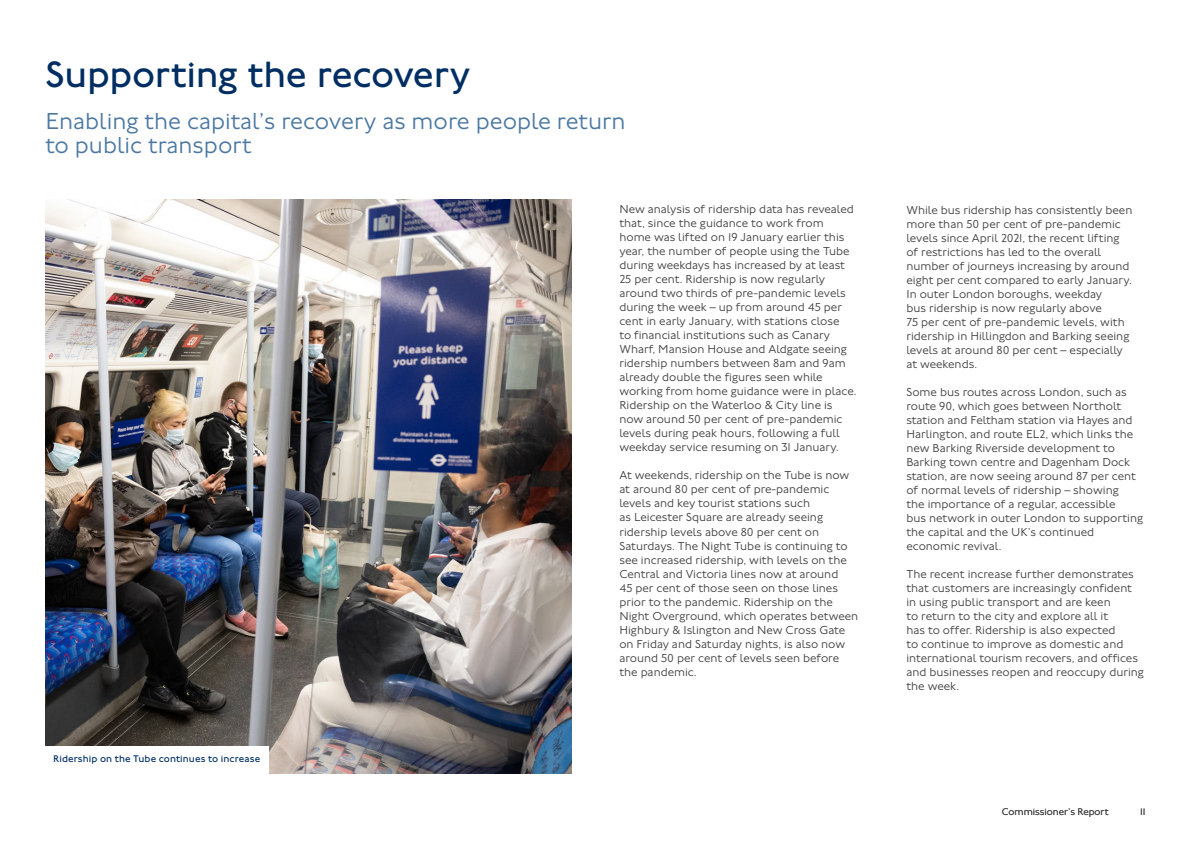
<style>
.page{position:relative;width:1191px;height:842px;background:#fff}
.page>*{position:absolute;margin:0;border:0;box-sizing:border-box;transform-origin:0 0}
.Major_Heading_38_38{font:38px "Johnston 100";letter-spacing:-.01em;color:#002e63}
.Minor_Heading_24_24{font:300 24px/24px "Johnston 100";color:#4c78a2}
.Body_12_14__P{font:300 12px/14px "Johnston 100";color:#414042}
.PictureCaption_10_12{font:10px "Johnston 100";letter-spacing:.01em;color:#002e63}
.t1{font:300 10px "Johnston 100";color:#414042}
</style>
<div class="page">
<img style="left:45px;top:199px;width:526px;height:574px">
<div style="left:45px;top:746px;width:224px;height:28px;background:#fff"></div>
<h2 class="Major_Heading_38_38" style="left:45px;top:54px;width:426px">Supporting the recovery</h2>
<p class="Minor_Heading_24_24" style="left:45px;top:110px;width:582px">Enabling the capital’s recovery as more people return to public transport</p>
<p class="PictureCaption_10_12" style="left:53px;top:753px;width:209px">Ridership on the Tube continues to increase</p>
<p class="Body_12_14__P" style="left:619px;top:203px;width:238px">New analysis of ridership data has revealed that, since the guidance to work from home was lifted on 19 January earlier this year, the number of people using the Tube during weekdays has increased by at least 25 per cent. Ridership is now regularly around two thirds of pre-pandemic levels during the week – up from around 45 per cent in early January, with stations close<br>to financial institutions such as Canary Wharf, Mansion House and Aldgate seeing ridership numbers between 8am and 9am already double the figures seen while working from home guidance were in place.<br>Ridership on the Waterloo &amp; City line is now around 50 per cent of pre-pandemic levels during peak hours, following a full weekday service resuming on 31 January.</p>
<p class="Body_12_14__P" style="left:619px;top:469px;width:240px">At weekends, ridership on the Tube is now at around 80 per cent of pre-pandemic levels and key tourist stations such<br>as Leicester Square are already seeing ridership levels above 80 per cent on Saturdays. The Night Tube is continuing to see increased ridership, with levels on the Central and Victoria lines now at around<br>45 per cent of those seen on those lines prior to the pandemic. Ridership on the Night Overground, which operates between Highbury &amp; Islington and New Cross Gate on Friday and Saturday nights, is also now around 50 per cent of levels seen before the pandemic.</p>
<p class="Body_12_14__P" style="left:906px;top:203px;width:227px">While bus ridership has consistently been more than 50 per cent of pre-pandemic levels since April 2021, the recent lifting of restrictions has led to the overall number of journeys increasing by around eight per cent compared to early January.<br>In outer London boroughs, weekday<br>bus ridership is now regularly above<br>75 per cent of pre-pandemic levels, with ridership in Hillingdon and Barking seeing levels at around 80 per cent – especially at weekends.</p>
<p class="Body_12_14__P" style="left:906px;top:385px;width:238px">Some bus routes across London, such as route 90, which goes between Northolt station and Feltham station via Hayes and Harlington, and route EL2, which links the new Barking Riverside development to Barking town centre and Dagenham Dock station, are now seeing around 87 per cent of normal levels of ridership – showing<br>the importance of a regular, accessible<br>bus network in outer London to supporting the capital and the UK’s continued economic revival.</p>
<p class="Body_12_14__P" style="left:906px;top:567px;width:239px">The recent increase further demonstrates that customers are increasingly confident in using public transport and are keen<br>to return to the city and explore all it<br>has to offer. Ridership is also expected<br>to continue to improve as domestic and international tourism recovers, and offices and businesses reopen and reoccupy during the week.</p>
<p class="t1" style="left:1002px;top:807px;width:108px">Commissioner’s Report</p>
<p class="t1" style="left:1140px;top:807px;width:7px">11</p>
</div>
